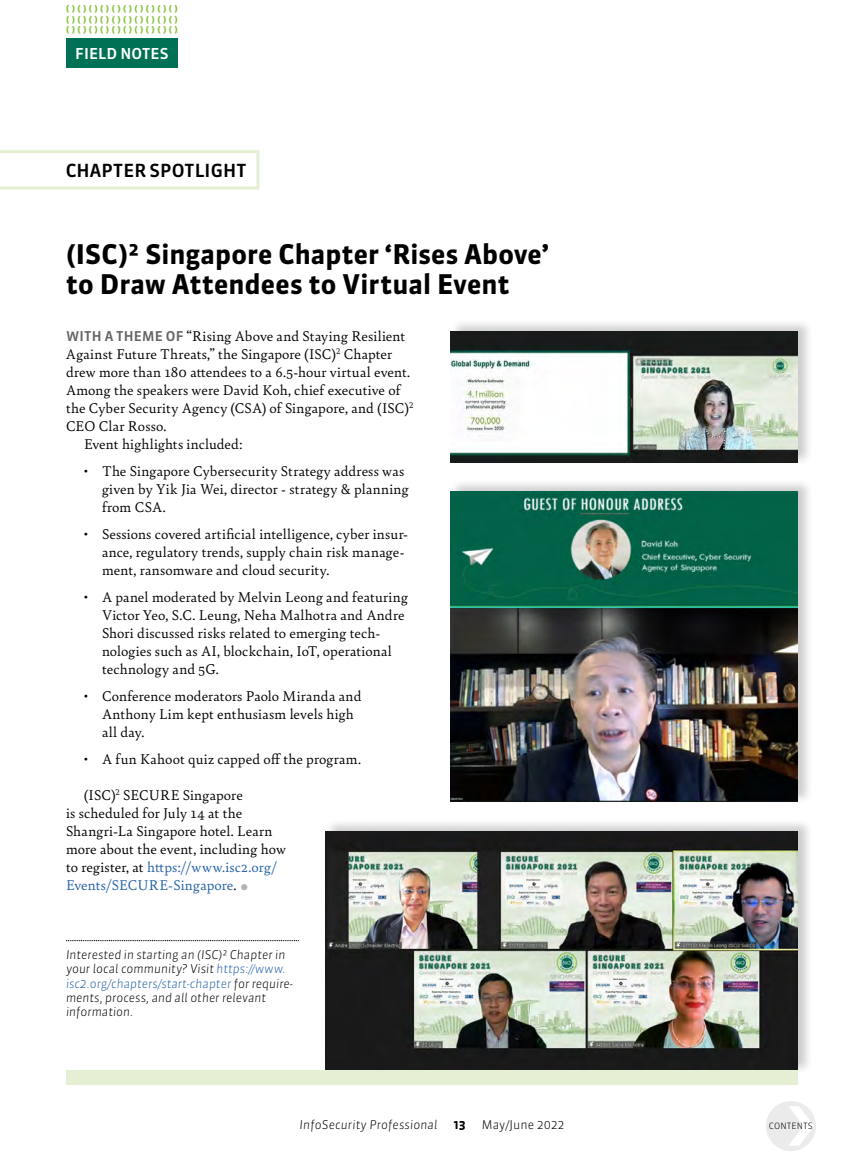
<style>
.page{position:relative;width:864px;height:1175px;background:#fff}
.page>*{position:absolute;margin:0;border:0;box-sizing:border-box;transform-origin:0 0}
.t1{font:700 27px/30px "Sanuk OT";letter-spacing:.005em;color:#000}
.t2{font:500 18px "Sanuk OT";letter-spacing:.01em;color:#000}
.t3{font:15px/18px "Bely";letter-spacing:.01em;color:#000}
.t4{font:500 15px "Sanuk OT";letter-spacing:.01em;color:#fff}
.t5{font:italic 300 12px/14.4px "Sanuk OT";color:#000}
.t6{font:300 12px "Sanuk OT";letter-spacing:.01em;color:#000}
.t7{font:700 12px "Sanuk OT";color:#000}
.t8{font:900 8.7px/10.4px "Sanuk OT";color:#8dc242;text-align:justify}
.t9{font:300 8.7px "Sanuk OT";letter-spacing:.01em;color:#000}
.s1{font-family:"Sanuk OT";font-weight:500;font-size:13.5px;color:#636466}
.s2{color:#2360a7}
.s3{color:#b1b4b6}
</style>
<div class="page">
<div style="left:766px;top:1101px;width:50px;height:50px;background:#ebebec;border-radius:50%"></div>
<div style="left:66px;top:38px;width:112px;height:30px;background:#007154"></div>
<svg style="left:0;top:150px;width:259px;height:39px"></svg>
<svg style="left:66px;top:940px;width:233px;height:1px"></svg>
<div style="left:449px;top:479px;width:364px;height:325px;background:#000;opacity:.2"></div>
<img style="left:450px;top:492px;width:348px;height:309px">
<div style="left:324px;top:818px;width:489px;height:256px;background:#000;opacity:.2"></div>
<img style="left:326px;top:831px;width:472px;height:239px">
<div style="left:449px;top:319px;width:364px;height:147px;background:#000;opacity:.2"></div>
<img style="left:450px;top:332px;width:348px;height:130px">
<div style="left:66px;top:1070px;width:732px;height:14px;background:#e5efd4"></div>
<p class="t8" style="left:66px;top:4px;width:113px">( ) ( ) ( ) ( ) ( ) ( ) ( ) ( ) ( ) ( ) ( ) ( ) ( ) ( ) ( ) ( ) ( ) ( ) ( ) ( ) ( ) ( ) ( ) ( ) ( ) ( ) ( ) ( ) ( ) ( )</p>
<p class="t4" style="left:75px;top:44px;width:95px">FIELD NOTES</p>
<p class="t2" style="left:66px;top:159px;width:182px">CHAPTER SPOTLIGHT</p>
<h1 class="t1" style="left:66px;top:239px;width:484px">(ISC)2 Singapore Chapter ‘Rises Above’ to Draw Attendees to Virtual Event</h1>
<p class="t3" style="left:66px;top:326px;width:341px"><span class="s1">WITH A THEME OF</span> “Rising Above and Staying Resilient</p>
<p class="t3" style="left:66px;top:344px;width:328px">Against Future Threats,” the Singapore (ISC)<sup>2</sup> Chapter</p>
<p class="t3" style="left:66px;top:362px;width:346px">drew more than 180 attendees to a 6.5-hour virtual event.</p>
<p class="t3" style="left:66px;top:380px;width:336px">Among the speakers were David Koh, chief executive of</p>
<p class="t3" style="left:66px;top:398px;width:349px">the Cyber Security Agency (CSA) of Singapore, and (ISC)<sup>2</sup></p>
<p class="t3" style="left:66px;top:416px;width:102px">CEO Clar Rosso.</p>
<p class="t3" style="left:84px;top:434px;width:160px">Event highlights included:</p>
<p class="t3" style="left:102px;top:461px;width:308px;text-indent:-18px">• The Singapore Cybersecurity Strategy address was given by Yik Jia Wei, director - strategy &amp; planning from CSA.</p>
<p class="t3" style="left:102px;top:524px;width:308px;text-indent:-18px">• Sessions covered artificial intelligence, cyber insur&shy;ance, regulatory trends, supply chain risk manage&shy;ment, ransomware and cloud security.</p>
<p class="t3" style="left:102px;top:587px;width:307px;text-indent:-18px">• A panel moderated by Melvin Leong and featuring Victor Yeo, S.C. Leung, Neha Malhotra and Andre Shori discussed risks related to emerging tech&shy;nologies such as AI, blockchain, IoT, operational technology and 5G.</p>
<p class="t3" style="left:102px;top:686px;width:261px;text-indent:-18px">• Conference moderators Paolo Miranda and<br>Anthony Lim kept enthusiasm levels high all day.</p>
<p class="t3" style="left:84px;top:749px;width:279px">• A fun Kahoot quiz capped off the program.</p>
<p class="t3" style="left:66px;top:785px;width:221px;text-indent:18px">(ISC)<sup>2</sup> SECURE Singapore<br>is scheduled for July 14 at the<br>Shangri-La Singapore hotel. Learn more about the event, including how to register, at <span class="s2">https://www.isc2.org/<br>Events/SECURE-Singapore</span>. <span class="s3">○</span></p>
<p class="t5" style="left:66px;top:947px;width:228px">Interested in starting an (ISC)2 Chapter in your local community? Visit <span class="s2">https://www. isc2.org/chapters/start-chapter</span> for require&shy;ments, process, and all other relevant information.</p>
<p class="t5" style="left:300px;top:1117px;width:139px">InfoSecurity Professional</p>
<p class="t7" style="left:453px;top:1117px;width:14px">13</p>
<p class="t6" style="left:482px;top:1117px;width:84px">May/June 2022</p>
<p class="t9" style="left:769px;top:1120px;width:45px">CONTENTS</p>
</div>
